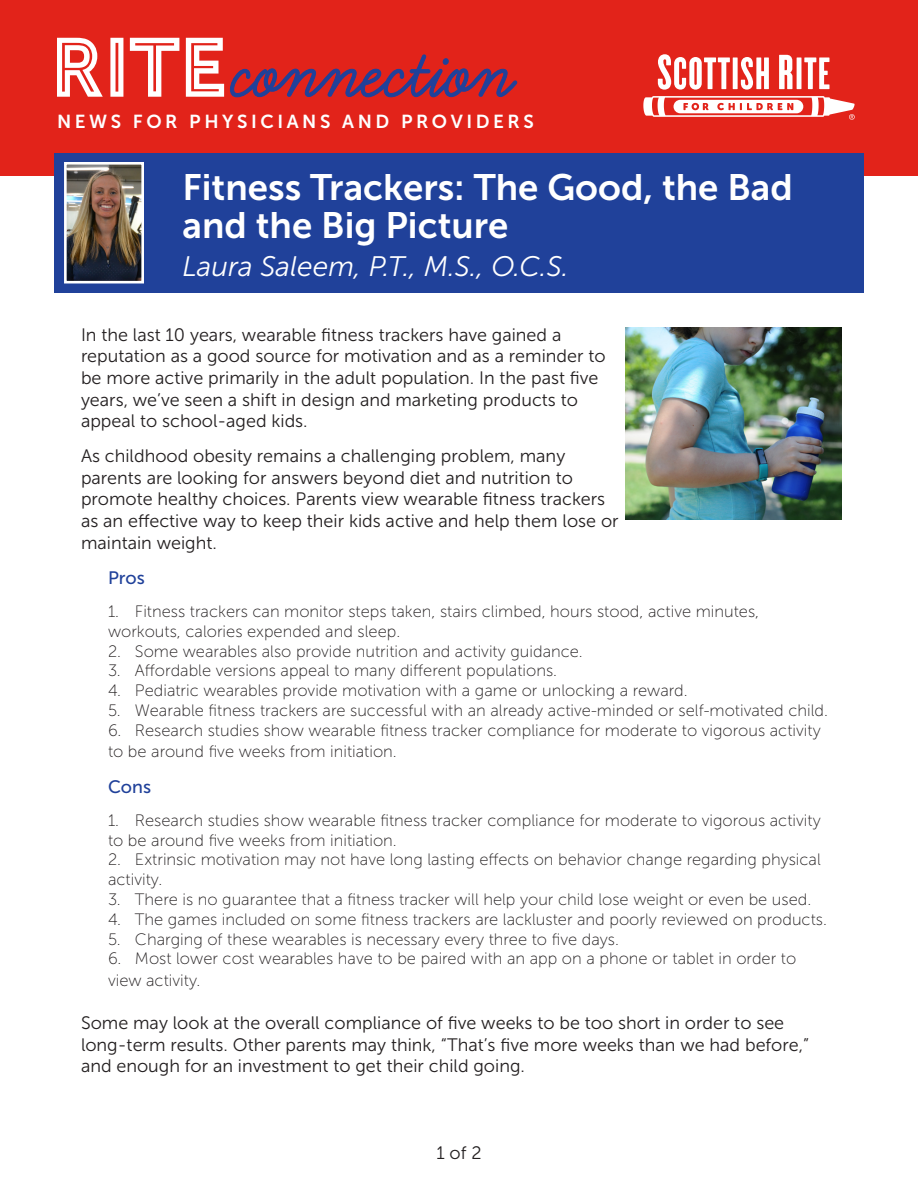
<style>
.page{position:relative;width:918px;height:1188px;background:#fff}
.page>*{position:absolute;margin:0;border:0;box-sizing:border-box;transform-origin:0 0}
.t1{font:36.6px/37.5px "Museo Sans 700";color:#fff}
.t2{font:italic 28.2px "Museo Sans 300";color:#fff}
.t3{font:18.75px "Museo Sans 700";letter-spacing:.19em;color:#fff}
.t4{font:18px/21.6px "Museo Sans 300";color:#231f20}
.t5{font:18px "Museo Sans 500";color:#20419a}
.t6{font:16.5px/19.8px "Museo Sans 100";color:#231f20}
</style>
<div class="page">
<div style="left:0;top:0;width:918px;height:176px;background:#e2231a"></div>
<div style="left:54px;top:153px;width:810px;height:140px;background:#20419a"></div>
<svg style="left:658px;top:54px;width:72px;height:36px"></svg>
<div style="left:733px;top:57px;width:5px;height:32px;background:#fff"></div>
<svg style="left:741px;top:57px;width:28px;height:33px"></svg>
<svg style="left:779px;top:55px;width:13px;height:34px"></svg>
<hr style="left:797px;top:57px;width:4px;height:32px;background:#fff">
<svg style="left:804px;top:57px;width:25px;height:32px"></svg>
<svg style="left:643px;top:96px;width:212px;height:24px"></svg>
<svg style="left:57px;top:38px;width:46px;height:59px"></svg>
<svg style="left:110px;top:38px;width:13px;height:59px"></svg>
<svg style="left:130px;top:38px;width:49px;height:59px"></svg>
<svg style="left:186px;top:38px;width:38px;height:59px"></svg>
<svg style="left:230px;top:54px;width:288px;height:44px"></svg>
<img style="left:68px;top:166px;width:72px;height:113px">
<div style="left:64px;top:162px;width:80px;height:121px;border:3px solid #fff"></div>
<img style="left:625px;top:327px;width:217px;height:192px">
<p class="t3" style="left:57px;top:111px;width:478px">NEWS FOR PHYSICIANS AND PROVIDERS</p>
<p class="t1" style="left:183px;top:169px;width:612px">Fitness Trackers: The Good, the Bad and the Big Picture</p>
<p class="t2" style="left:183px;top:251px;width:388px">Laura Saleem, P.T., M.S., O.C.S.</p>
<p class="t4" style="left:81px;top:324px;width:526px">In the last 10 years, wearable fitness trackers have gained a reputation as a good source for motivation and as a reminder to be more active primarily in the adult population. In the past five years, we’ve seen a shift in design and marketing products to appeal to school-aged kids.</p>
<p class="t4" style="left:81px;top:445px;width:539px">As childhood obesity remains a challenging problem, many parents are looking for answers beyond diet and nutrition to promote healthy choices. Parents view wearable fitness trackers as an effective way to keep their kids active and help them lose or maintain weight.</p>
<p class="t5" style="left:108px;top:568px;width:38px">Pros</p>
<p class="t6" style="left:108px;top:602px;width:653px">1. Fitness trackers can monitor steps taken, stairs climbed, hours stood, active minutes, workouts, calories expended and sleep.</p>
<p class="t6" style="left:108px;top:641px;width:476px">2. Some wearables also provide nutrition and activity guidance.</p>
<p class="t6" style="left:108px;top:661px;width:451px">3. Affordable versions appeal to many different populations.</p>
<p class="t6" style="left:108px;top:681px;width:581px">4. Pediatric wearables provide motivation with a game or unlocking a reward.</p>
<p class="t6" style="left:108px;top:701px;width:721px">5. Wearable fitness trackers are successful with an already active-minded or self-motivated child.</p>
<p class="t6" style="left:108px;top:720px;width:714px;line-height:21.6px">6. Research studies show wearable fitness tracker compliance for moderate to vigorous activity to be around five weeks from initiation.</p>
<p class="t5" style="left:108px;top:776px;width:45px">Cons</p>
<p class="t6" style="left:108px;top:810px;width:714px">1. Research studies show wearable fitness tracker compliance for moderate to vigorous activity to be around five weeks from initiation.</p>
<p class="t6" style="left:108px;top:850px;width:714px">2. Extrinsic motivation may not have long lasting effects on behavior change regarding physical activity.</p>
<p class="t6" style="left:108px;top:890px;width:705px">3. There is no guarantee that a fitness tracker will help your child lose weight or even be used.</p>
<p class="t6" style="left:108px;top:909px;width:721px">4. The games included on some fitness trackers are lackluster and poorly reviewed on products.</p>
<p class="t6" style="left:108px;top:929px;width:513px">5. Charging of these wearables is necessary every three to five days.</p>
<p class="t6" style="left:108px;top:948px;width:690px;line-height:21.6px">6. Most lower cost wearables have to be paired with an app on a phone or tablet in order to view activity.</p>
<p class="t4" style="left:81px;top:1012px;width:730px">Some may look at the overall compliance of five weeks to be too short in order to see long-term results. Other parents may think, “That’s five more weeks than we had before,” and enough for an investment to get their child going.</p>
<p class="t4" style="left:436px;top:1142px;width:47px">1 of 2</p>
</div>
